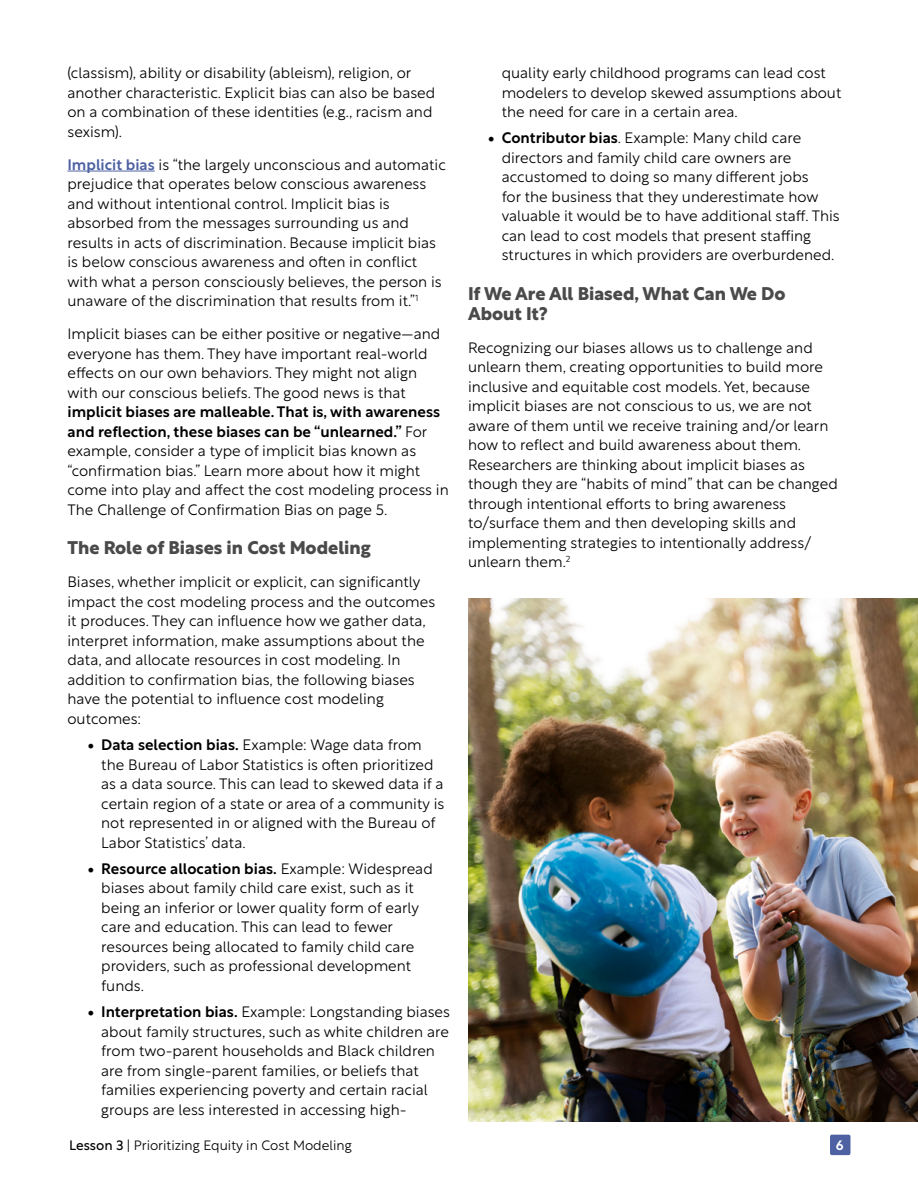
<style>
.page{position:relative;width:918px;height:1188px;background:#fff}
.page>*{position:absolute;margin:0;border:0;box-sizing:border-box;transform-origin:0 0}
.t1{font:700 18px/19.5px "Rustica";color:#4a4a4b}
.t2{font:300 15px/19.5px "Rustica";color:#000}
.t3{font:300 13.5px "Rustica";color:#000}
.t4{font:500 13.5px "Rustica";color:#fff}
.s1{font-weight:500;color:#4e62a3}
.s2{font-weight:500}
.s3{font-weight:400}
</style>
<div class="page">
<hr style="left:68px;top:171px;width:87px;height:1px;background:#4e62a3">
<img style="left:468px;top:598px;width:450px;height:523px">
<div style="left:830px;top:1135px;width:21px;height:20px;background:#4e62a3;border-radius:2px"></div>
<p class="t2" style="left:68px;top:61px;width:369px">(classism), ability or disability (ableism), religion, or another characteristic. Explicit bias can also be based on a combination of these identities (e.g., racism and sexism).</p>
<p class="t2" style="left:68px;top:153px;width:380px"><span class="s1">Implicit bias</span> is “the largely unconscious and automatic prejudice that operates below conscious awareness and without intentional control. Implicit bias is absorbed from the messages surrounding us and results in acts of discrimination. Because implicit bias is below conscious awareness and often in conflict with what a person consciously believes, the person is unaware of the discrimination that results from it.”<sup>1</sup></p>
<p class="t2" style="left:67px;top:322px;width:374px">Implicit biases can be either positive or negative—and everyone has them. They have important real-world effects on our own behaviors. They might not align with our conscious beliefs. The good news is that</p>
<p class="t2" style="left:67px;top:400px;width:383px"><span class="s2">implicit biases are malleable. That is, with awareness and reflection, these biases can be “unlearned.”</span> For example, consider a type of implicit bias known as “confirmation bias.” Learn more about how it might come into play and affect the cost modeling process in The Challenge of Confirmation Bias on page 5.</p>
<p class="t1" style="left:68px;top:537px;width:305px">The Role of Biases in Cost Modeling</p>
<p class="t2" style="left:68px;top:571px;width:369px">Biases, whether implicit or explicit, can significantly impact the cost modeling process and the outcomes it produces. They can influence how we gather data, interpret information, make assumptions about the data, and allocate resources in cost modeling. In addition to confirmation bias, the following biases have the potential to influence cost modeling outcomes:</p>
<p class="t2" style="left:101px;top:733px;width:345px"><span class="s2">Data selection bias.</span> Example: Wage data from the Bureau of Labor Statistics is often prioritized as a data source. This can lead to skewed data if a certain region of a state or area of a community is not represented in or aligned with the Bureau of Labor Statistics’ data.</p>
<p class="t2" style="left:101px;top:857px;width:333px"><span class="s2">Resource allocation bias.</span> Example: Widespread biases about family child care exist, such as it being an inferior or lower quality form of early care and education. This can lead to fewer resources being allocated to family child care providers, such as professional development funds.</p>
<p class="t2" style="left:101px;top:1000px;width:350px"><span class="s2">Interpretation bias.</span> Example: Longstanding biases about family structures, such as white children are from two-parent households and Black children are from single-parent families, or beliefs that families experiencing poverty and certain racial groups are less interested in accessing high-</p>
<p class="t2" style="left:502px;top:61px;width:341px">quality early childhood programs can lead cost modelers to develop skewed assumptions about the need for care in a certain area.</p>
<p class="t2" style="left:502px;top:127px;width:339px"><span class="s2">Contributor bias</span>. Example: Many child care directors and family child care owners are accustomed to doing so many different jobs<br>for the business that they underestimate how valuable it would be to have additional staff. This can lead to cost models that present staffing structures in which providers are overburdened.</p>
<p class="t1" style="left:468px;top:282px;width:319px">If We Are All Biased, What Can We Do<br>About It?</p>
<p class="t2" style="left:468px;top:336px;width:371px">Recognizing our biases allows us to challenge and unlearn them, creating opportunities to build more inclusive and equitable cost models. Yet, because implicit biases are not conscious to us, we are not aware of them until we receive training and/or learn how to reflect and build awareness about them.<br>Researchers are thinking about implicit biases as though they are “habits of mind” that can be changed through intentional efforts to bring awareness to/surface them and then developing skills and implementing strategies to intentionally address/ unlearn them.<sup>2</sup></p>
<p class="t3" style="left:69px;top:1133px;width:284px"><span class="s3">Lesson 3</span> | Prioritizing Equity in Cost Modeling</p>
<p class="t4" style="left:836px;top:1133px;width:9px">6</p>
</div>
